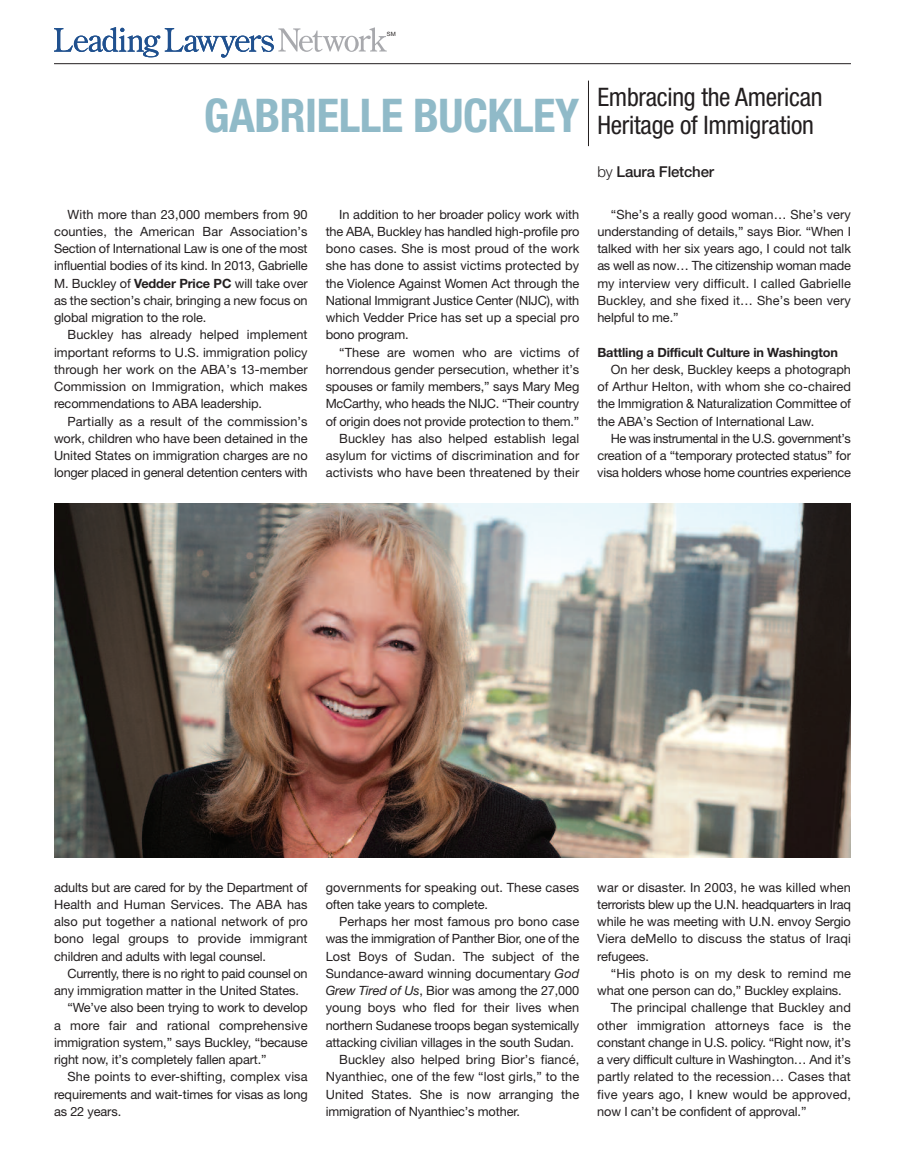
<style>
.page{position:relative;width:905px;height:1175px;background:#fff}
.page>*{position:absolute;margin:0;border:0;box-sizing:border-box;transform-origin:0 0}
.t1{font:700 condensed 46.5px "Helvetica Neue";letter-spacing:-.01em;color:#90bac8}
.t2{font:condensed 25.5px/28.5px "Helvetica Neue";letter-spacing:-.01em;color:#231f20}
.t3{font:500 15px "Helvetica Neue";letter-spacing:-.01em;color:#231f20}
.t4{font:12.75px/17.2px "Helvetica Neue";letter-spacing:-.01em;color:#231f20;text-align:justify}
.t5{font:12.75px/17.2px "Helvetica Neue";letter-spacing:.01em;color:#231f20}
.t6{font:700 12.75px "Helvetica Neue";letter-spacing:-.01em;color:#231f20}
.t7{font:5.85px "Helvetica Neue";color:#231f20}
.s1{font-weight:300}
.s2{font-weight:700}
.s3{font-style:italic}
</style>
<div class="page">
<hr style="left:588px;top:81px;width:1px;height:65px;background:#231f20">
<img style="left:54px;top:503px;width:796px;height:354px">
<hr style="left:54px;top:63px;width:796px;height:1px;background:#231f20">
<svg style="left:54px;top:27px;width:333px;height:31px"></svg>
<p class="t7" style="left:387px;top:30px;width:10px">SM</p>
<h1 class="t1" style="left:204px;top:87px;width:377px">GABRIELLE BUCKLEY</h1>
<h2 class="t2" style="left:597px;top:82px;width:227px">Embracing the American<br>Heritage of Immigration</h2>
<p class="t3" style="left:597px;top:162px;width:118px"><span class="s1">by</span> Laura Fletcher</p>
<p class="t4" style="left:54px;top:205px;width:255px;text-indent:14px">With more than 23,000 members from 90 counties, the American Bar Association’s Section of International Law is one of the most influential bodies of its kind. In 2013, Gabrielle M. Buckley of <span class="s2">Vedder Price PC</span> will take over as the section’s chair, bringing a new focus on global migration to the role.</p>
<p class="t4" style="left:54px;top:326px;width:255px;text-indent:14px">Buckley has already helped implement important reforms to U.S. immigration policy through her work on the ABA’s 13-member Commission on Immigration, which makes recommendations to ABA leadership.</p>
<p class="t4" style="left:54px;top:412px;width:255px;text-indent:14px">Partially as a result of the commission’s work, children who have been detained in the United States on immigration charges are no longer placed in general detention centers with</p>
<p class="t4" style="left:597px;top:205px;width:255px;text-indent:13px">“She’s a really good woman… She’s very understanding of details,” says Bior. “When I talked with her six years ago, I could not talk as well as now… The citizenship woman made my interview very difficult. I called Gabrielle Buckley, and she fixed it… She’s been very helpful to me.”</p>
<p class="t6" style="left:597px;top:344px;width:242px">Battling a Difficult Culture in Washington</p>
<p class="t4" style="left:597px;top:360px;width:255px;text-indent:14px">On her desk, Buckley keeps a photograph of Arthur Helton, with whom she co-chaired the Immigration &amp; Naturalization Committee of the ABA’s Section of International Law.</p>
<p class="t4" style="left:597px;top:429px;width:255px;text-indent:14px">He was instrumental in the U.S. government’s creation of a “temporary protected status” for visa holders whose home countries experience</p>
<p class="t4" style="left:326px;top:205px;width:255px;text-indent:14px">In addition to her broader policy work with the ABA, Buckley has handled high-profile pro bono cases. She is most proud of the work she has done to assist victims protected by the Violence Against Women Act through the National Immigrant Justice Center (NIJC), with which Vedder Price has set up a special pro bono program.</p>
<p class="t4" style="left:326px;top:343px;width:255px;text-align:right">“These are women who are victims of horrendous gender persecution, whether it’s spouses or family members,” says Mary Meg McCarthy, who heads the NIJC. “Their country of origin does not provide protection to them.” Buckley has also helped establish legal asylum for victims of discrimination and for activists who have been threatened by their</p>
<p class="t4" style="left:54px;top:878px;width:255px">adults but are cared for by the Department of Health and Human Services. The ABA has also put together a national network of pro bono legal groups to provide immigrant children and adults with legal counsel.</p>
<p class="t4" style="left:68px;top:964px;width:242px">Currently, there is no right to paid counsel on</p>
<p class="t4" style="left:54px;top:981px;width:246px">any immigration matter in the United States.</p>
<p class="t4" style="left:67px;top:999px;width:242px">“We’ve also been trying to work to develop</p>
<p class="t5" style="left:54px;top:1016px;width:255px">a more fair and rational comprehensive</p>
<p class="t4" style="left:54px;top:1033px;width:255px">immigration system,” says Buckley, “because</p>
<p class="t4" style="left:54px;top:1050px;width:214px">right now, it’s completely fallen apart.”</p>
<p class="t5" style="left:68px;top:1068px;width:242px">She points to ever-shifting, complex visa</p>
<p class="t4" style="left:54px;top:1085px;width:255px">requirements and wait-times for visas as long</p>
<p class="t4" style="left:54px;top:1102px;width:69px">as 22 years.</p>
<p class="t5" style="left:326px;top:878px;width:255px">governments for speaking out. These cases often take years to complete.</p>
<p class="t5" style="left:339px;top:912px;width:242px">Perhaps her most famous pro bono case</p>
<p class="t4" style="left:326px;top:930px;width:255px">was the immigration of Panther Bior, one of the</p>
<p class="t5" style="left:326px;top:947px;width:255px">Lost Boys of Sudan. The subject of the</p>
<p class="t4" style="left:326px;top:964px;width:255px">Sundance-award winning documentary <span class="s3">God</span></p>
<p class="t4" style="left:325px;top:981px;width:255px"><span class="s3">Grew Tired of Us</span>, Bior was among the 27,000</p>
<p class="t5" style="left:325px;top:999px;width:255px">young boys who fled for their lives when</p>
<p class="t4" style="left:325px;top:1016px;width:255px">northern Sudanese troops began systemically</p>
<p class="t4" style="left:325px;top:1033px;width:250px">attacking civilian villages in the south Sudan.</p>
<p class="t5" style="left:339px;top:1050px;width:242px">Buckley also helped bring Bior’s fiancé,</p>
<p class="t5" style="left:326px;top:1068px;width:255px">Nyanthiec, one of the few “lost girls,” to the</p>
<p class="t5" style="left:326px;top:1085px;width:255px">United States. She is now arranging the</p>
<p class="t4" style="left:326px;top:1102px;width:196px">immigration of Nyanthiec’s mother.</p>
<p class="t4" style="left:597px;top:878px;width:255px">war or disaster. In 2003, he was killed when terrorists blew up the U.N. headquarters in Iraq while he was meeting with U.N. envoy Sergio Viera deMello to discuss the status of Iraqi refugees.</p>
<p class="t5" style="left:611px;top:964px;width:241px">“His photo is on my desk to remind me</p>
<p class="t4" style="left:597px;top:981px;width:246px">what one person can do,” Buckley explains.</p>
<p class="t5" style="left:611px;top:999px;width:241px">The principal challenge that Buckley and</p>
<p class="t5" style="left:597px;top:1016px;width:255px">other immigration attorneys face is the</p>
<p class="t4" style="left:597px;top:1033px;width:255px">constant change in U.S. policy. “Right now, it’s</p>
<p class="t4" style="left:597px;top:1050px;width:255px">a very difficult culture in Washington… And it’s</p>
<p class="t5" style="left:597px;top:1068px;width:255px">partly related to the recession… Cases that</p>
<p class="t5" style="left:597px;top:1085px;width:255px">five years ago, I knew would be approved,</p>
<p class="t4" style="left:597px;top:1102px;width:210px">now I can’t be confident of approval.”</p>
</div>
